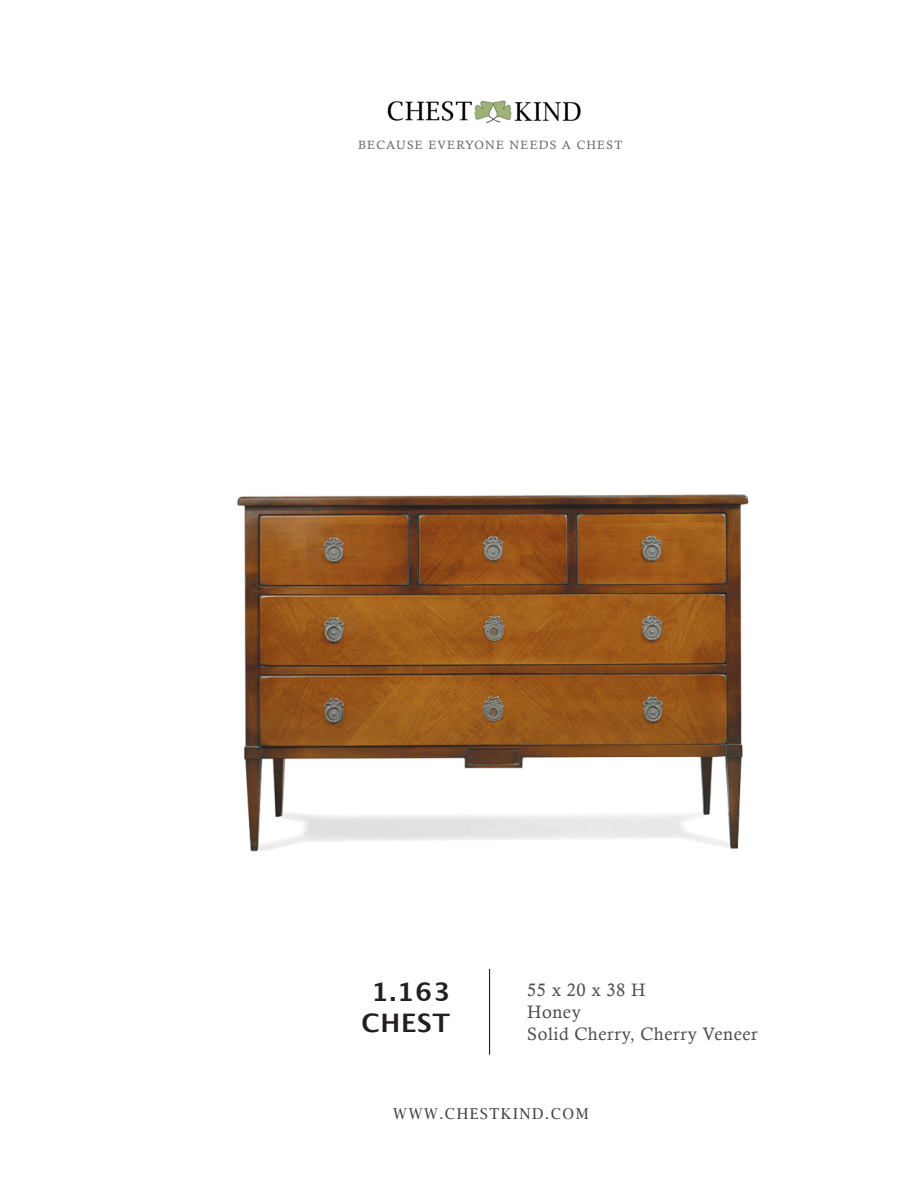
<style>
.page{position:relative;width:918px;height:1188px;background:#fff}
.page>*{position:absolute;margin:0;border:0;box-sizing:border-box;transform-origin:0 0}
.t1{font:700 25.5px "Lucida Grande";letter-spacing:.03em;color:#231f20}
.t2{font:18px "Calisto";letter-spacing:.03em;color:#4b4c4d}
.t3{font:15px "Lucida Bright";letter-spacing:.1em;color:#3e3e3f}
.t4{font:12px "Calisto";letter-spacing:.1em;color:#636366}
</style>
<div class="page">
<hr style="left:489px;top:960px;width:1px;height:95px;background:#231f20">
<img style="left:387px;top:100px;width:194px;height:23px">
<img style="left:236px;top:494px;width:513px;height:475px">
<p class="t4" style="left:358px;top:138px;width:265px">BECAUSE EVERYONE NEEDS A CHEST</p>
<p class="t1" style="left:372px;top:971px;width:80px">1.163</p>
<p class="t1" style="left:362px;top:1002px;width:90px">CHEST</p>
<p class="t2" style="left:527px;top:980px;width:120px">55 x 20 x 38 H</p>
<p class="t2" style="left:527px;top:1001px;width:55px">Honey</p>
<p class="t2" style="left:527px;top:1023px;width:232px">Solid Cherry, Cherry Veneer</p>
<p class="t3" style="left:393px;top:1105px;width:197px">WWW.CHESTKIND.COM</p>
</div>
